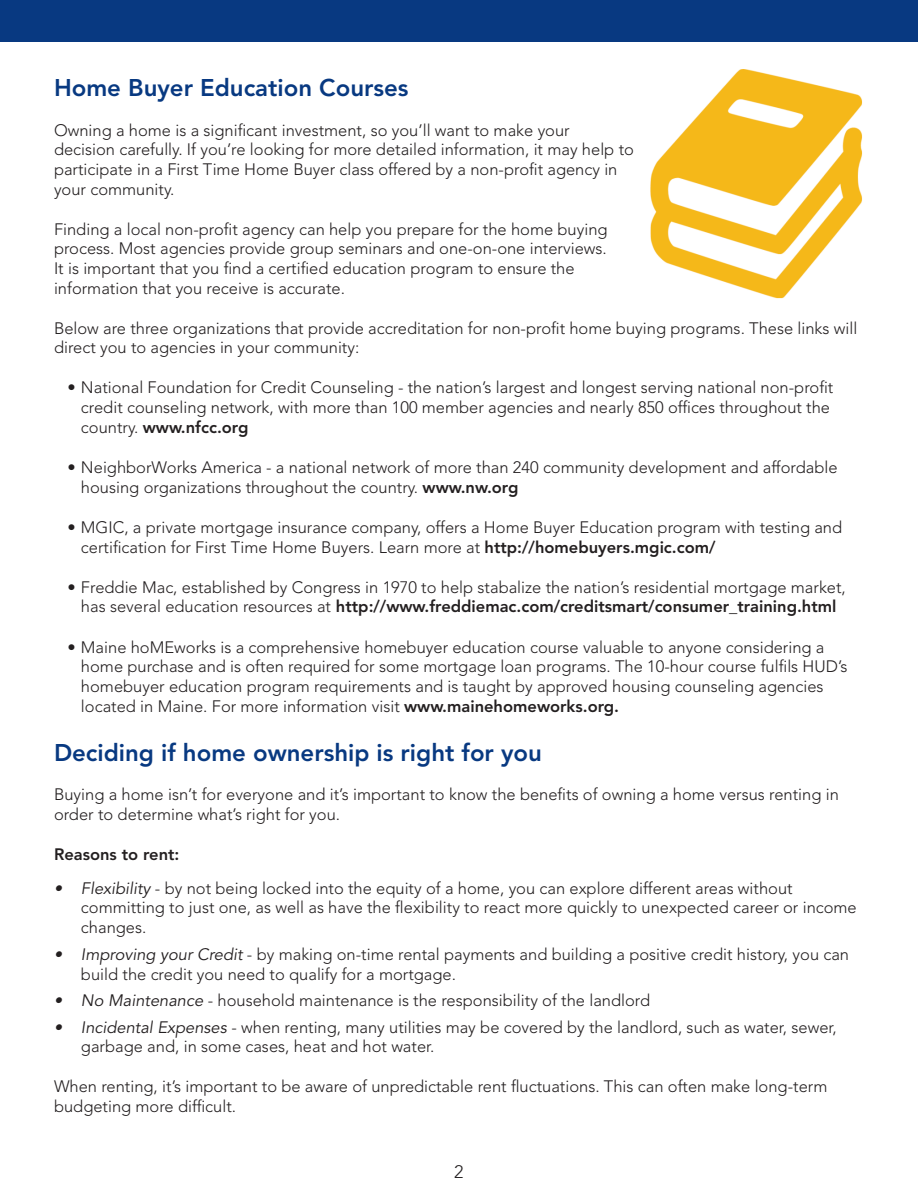
<style>
.page{position:relative;width:918px;height:1188px;background:#fff}
.page>*{position:absolute;margin:0;border:0;box-sizing:border-box;transform-origin:0 0}
.t1{font:800 24px "Avenir LT Std";color:#083981}
.t2{font:300 18px "Avenir LT Std";color:#231f20}
.t3{font:300 16.5px/19.8px "Avenir LT Std";color:#231f20}
.t4{font:800 16.5px "Avenir LT Std";color:#231f20}
.s1{font-weight:800}
.s2{font-weight:400;font-style:italic}
</style>
<div class="page">
<div style="left:0;top:0;width:918px;height:41px;background:#083981"></div>
<img style="left:650px;top:69px;width:213px;height:229px">
<h1 class="t1" style="left:54px;top:73px;width:356px">Home Buyer Education Courses</h1>
<p class="t3" style="left:54px;top:120px;width:581px">Owning a home is a significant investment, so you’ll want to make your decision carefully. If you’re looking for more detailed information, it may help to participate in a First Time Home Buyer class offered by a non-profit agency in your community.</p>
<p class="t3" style="left:54px;top:219px;width:555px">Finding a local non-profit agency can help you prepare for the home buying process. Most agencies provide group seminars and one-on-one interviews.<br>It is important that you find a certified education program to ensure the information that you receive is accurate.</p>
<p class="t3" style="left:54px;top:318px;width:805px">Below are three organizations that provide accreditation for non-profit home buying programs. These links will direct you to agencies in your community:</p>
<p class="t3" style="left:81px;top:378px;width:754px;text-indent:-13px">• National Foundation for Credit Counseling - the nation’s largest and longest serving national non-profit credit counseling network, with more than 100 member agencies and nearly 850 offices throughout the country. <span class="s1">www.nfcc.org</span></p>
<p class="t3" style="left:81px;top:457px;width:758px;text-indent:-13px">• NeighborWorks America - a national network of more than 240 community development and affordable housing organizations throughout the country. <span class="s1">www.nw.org</span></p>
<p class="t3" style="left:81px;top:517px;width:763px;text-indent:-13px">• MGIC, a private mortgage insurance company, offers a Home Buyer Education program with testing and certification for First Time Home Buyers. Learn more at <span class="s1">http://homebuyers.mgic.com/</span></p>
<p class="t3" style="left:67px;top:577px;width:780px;text-align:center">• Freddie Mac, established by Congress in 1970 to help stabalize the nation’s residential mortgage market, has several education resources at <span class="s1">http://www.freddiemac.com/creditsmart/consumer_training.html</span></p>
<p class="t3" style="left:81px;top:637px;width:768px;text-indent:-13px">• Maine hoMEworks is a comprehensive homebuyer education course valuable to anyone considering a home purchase and is often required for some mortgage loan programs. The 10-hour course fulfils HUD’s homebuyer education program requirements and is taught by approved housing counseling agencies located in Maine. For more information visit <span class="s1">www.mainehomeworks.org.</span></p>
<h1 class="t1" style="left:54px;top:738px;width:489px">Deciding if home ownership is right for you</h1>
<p class="t3" style="left:54px;top:785px;width:786px">Buying a home isn’t for everyone and it’s important to know the benefits of owning a home versus renting in order to determine what’s right for you.</p>
<p class="t4" style="left:54px;top:844px;width:127px">Reasons to rent:</p>
<p class="t3" style="left:81px;top:878px;width:777px;text-indent:-27px"><span class="s2">• Flexibility</span> - by not being locked into the equity of a home, you can explore different areas without committing to just one, as well as have the flexibility to react more quickly to unexpected career or income changes.</p>
<p class="t3" style="left:81px;top:944px;width:770px;text-indent:-27px"><span class="s2">• Improving your Credit</span> - by making on-time rental payments and building a positive credit history, you can build the credit you need to qualify for a mortgage.</p>
<p class="t3" style="left:54px;top:991px;width:598px"><span class="s2">• No Maintenance</span> - household maintenance is the responsibility of the landlord</p>
<p class="t3" style="left:81px;top:1017px;width:757px;text-indent:-27px"><span class="s2">• Incidental Expenses</span> - when renting, many utilities may be covered by the landlord, such as water, sewer, garbage and, in some cases, heat and hot water.</p>
<p class="t3" style="left:54px;top:1077px;width:775px">When renting, it’s important to be aware of unpredictable rent fluctuations. This can often make long-term budgeting more difficult.</p>
<p class="t2" style="left:454px;top:1161px;width:11px">2</p>
</div>
